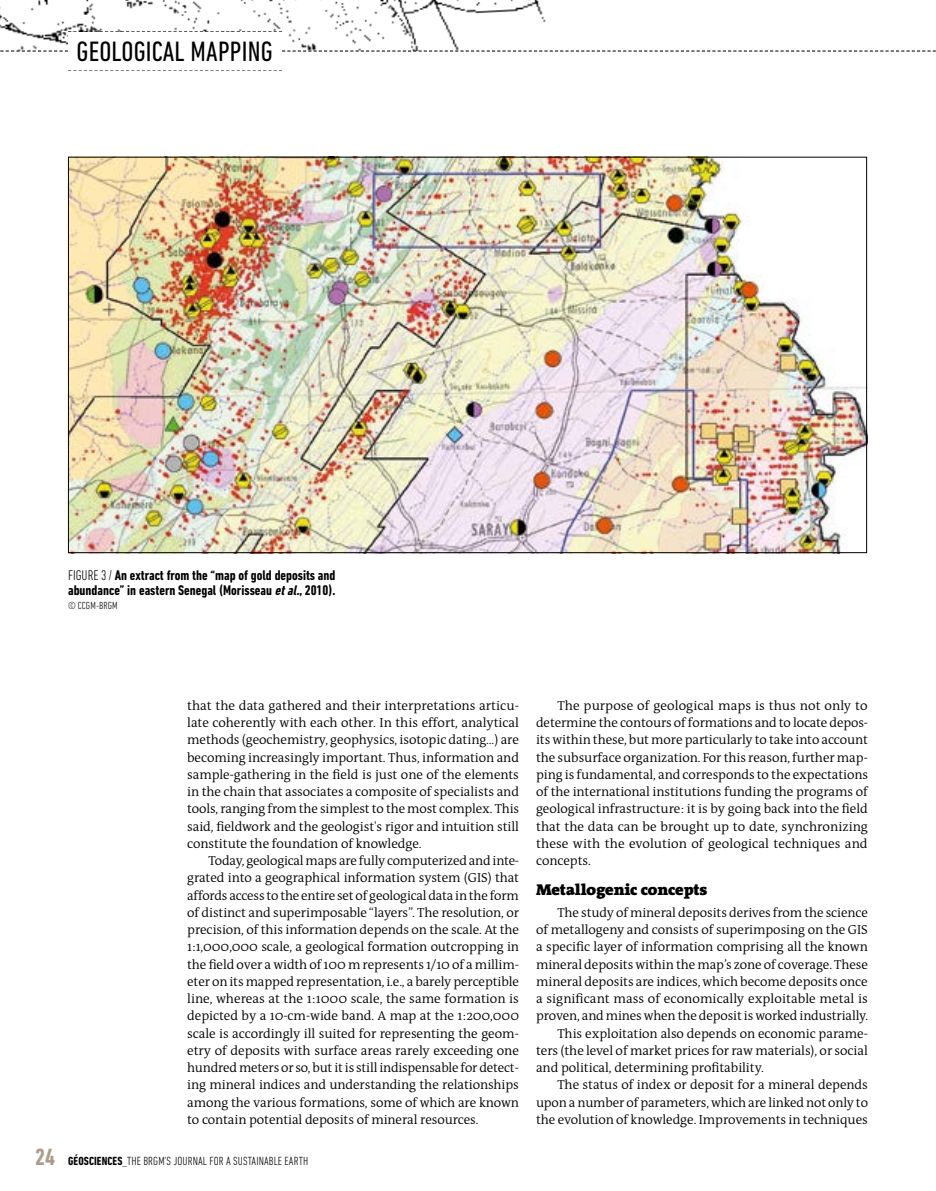
<style>
.page{position:relative;width:936px;height:1191px;background:#fff}
.page>*{position:absolute;margin:0;border:0;box-sizing:border-box;transform-origin:0 0}
.t1{font:condensed 28.5px "DIN Next LT Pro";letter-spacing:.01em;color:#000}
.t2{font:900 15.75px "The Antiqua B9";letter-spacing:-.005em;color:#000}
.t3{font:700 condensed 14.25px/14.2px "DIN Next LT Pro";color:#000}
.t4{font:300 13.2px/17.2px "The Antiqua B4";letter-spacing:-.005em;color:#000;text-align:justify}
.t5{font:300 condensed 12px "DIN Next LT Pro";letter-spacing:.01em;color:#000}
.t6{font:300 condensed 10.5px "DIN Next LT Pro";letter-spacing:.01em;color:#000}
.s1{font-weight:300}
.s2{font-style:italic}
.s3{font-weight:700;font-size:24px;color:#ab9d8a}
.s4{font-weight:700}
</style>
<div class="page">
<img style="left:0;top:0;width:546px;height:50px">
<svg style="left:68px;top:31px;width:214px;height:1px"></svg>
<div style="left:68px;top:32px;width:214px;height:37px;background:#fff"></div>
<svg style="left:0;top:50px;width:68px;height:2px"></svg>
<svg style="left:282px;top:50px;width:653px;height:2px"></svg>
<img style="left:70px;top:159px;width:794px;height:392px">
<h1 class="t1" style="left:77px;top:35px;width:197px">GEOLOGICAL MAPPING</h1>
<p class="t3" style="left:68px;top:568px;width:269px"><span class="s1">FIGURE 3 /</span> An extract from the “map of gold deposits and abundance” in eastern Senegal (Morisseau <span class="s2">etal.</span>, 2010).</p>
<p class="t6" style="left:68px;top:599px;width:51px">© CCGM-BRGM</p>
<p class="t4" style="left:187px;top:697px;width:333px">that the data gathered and their interpretations articu&shy;late coherently with each other. In this effort, analytical methods (geochemistry, geophysics, isotopic dating…) are becoming increasingly important. Thus, information and sample-gathering in the field is just one of the elements in the chain that associates a composite of specialists and tools, ranging from the simplest to the most complex. This said, fieldwork and the geologist's rigor and intuition still constitute the foundation of knowledge.</p>
<p class="t4" style="left:187px;top:852px;width:333px;text-indent:21px">Today, geological maps are fully computerized and inte&shy;grated into a geographical information system (GIS) that affords access to the entire set of geological data in the form of distinct and superimposable “layers”. The resolution, or precision, of this information depends on the scale. At the 1:1,000,000 scale, a geological formation outcropping in the field over a width of 100 m represents 1/10 of a millim&shy;eter on its mapped representation, i.e., a barely perceptible line, whereas at the 1:1000 scale, the same formation is depicted by a 10-cm-wide band. A map at the 1:200,000 scale is accordingly ill suited for representing the geom&shy;etry of deposits with surface areas rarely exceeding one hundred meters or so, but it is still indispensable for detect&shy;ing mineral indices and understanding the relationships among the various formations, some of which are known to contain potential deposits of mineral resources.</p>
<p class="t5" style="left:35px;top:1154px;width:274px"><span class="s3">24</span> <span class="s4">GÉOSCIENCES</span>_THE BRGM'S JOURNAL FOR A SUSTAINABLE EARTH</p>
<p class="t4" style="left:536px;top:697px;width:333px;text-indent:21px">The purpose of geological maps is thus not only to determine the contours of formations and to locate depos&shy;its within these, but more particularly to take into account the subsurface organization. For this reason, further map&shy;ping is fundamental, and corresponds to the expectations of the international institutions funding the programs of geological infrastructure: it is by going back into the field that the data can be brought up to date, synchronizing these with the evolution of geological techniques and concepts.</p>
<p class="t2" style="left:536px;top:881px;width:173px">Metallogenic concepts</p>
<p class="t4" style="left:557px;top:904px;width:312px">The study of mineral deposits derives from the science</p>
<p class="t4" style="left:536px;top:921px;width:333px">of metallogeny and consists of superimposing on the GIS</p>
<p class="t4" style="left:536px;top:938px;width:333px">a specific layer of information comprising all the known</p>
<p class="t4" style="left:536px;top:956px;width:333px">mineral deposits within the map’s zone of coverage. These</p>
<p class="t4" style="left:536px;top:973px;width:333px">mineral deposits are indices, which become deposits once</p>
<p class="t4" style="left:536px;top:990px;width:333px">a significant mass of economically exploitable metal is</p>
<p class="t4" style="left:536px;top:1007px;width:333px">proven, and mines when the deposit is worked industrially.</p>
<p class="t4" style="left:557px;top:1025px;width:312px">This exploitation also depends on economic parame-</p>
<p class="t4" style="left:536px;top:1042px;width:333px">ters (the level of market prices for raw materials), or social</p>
<p class="t4" style="left:536px;top:1059px;width:229px">and political, determining profitability.</p>
<p class="t4" style="left:557px;top:1076px;width:312px">The status of index or deposit for a mineral depends</p>
<p class="t4" style="left:536px;top:1094px;width:333px">upon a number of parameters, which are linked not only to</p>
<p class="t4" style="left:536px;top:1111px;width:333px">the evolution of knowledge. Improvements in techniques</p>
</div>
